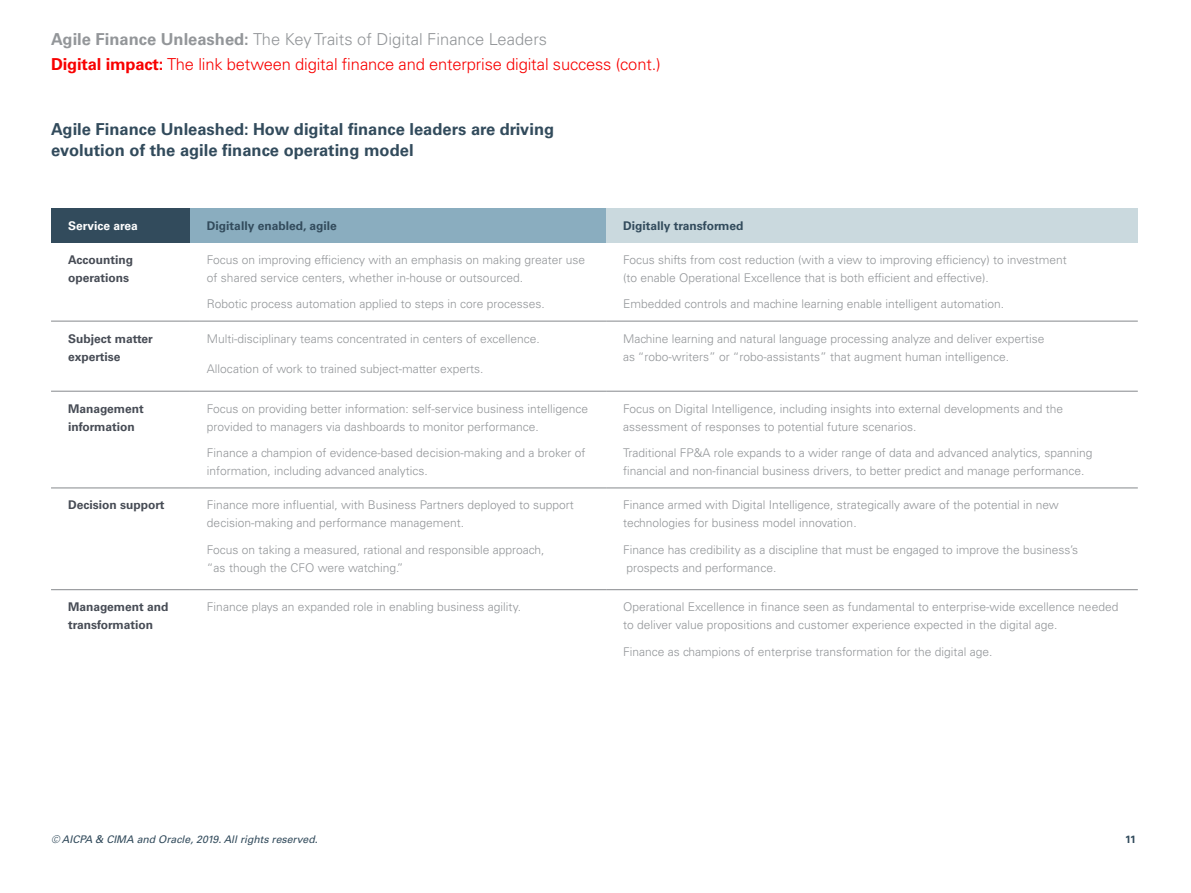
<style>
.page{position:relative;width:1191px;height:893px;background:#fff}
.page>*{position:absolute;margin:0;border:0;box-sizing:border-box;transform-origin:0 0}
.t1{font:300 16.5px/25.5px "Univers LT Std";letter-spacing:-.01em;color:#f80000}
.t2{font:700 16.5px/21px "Univers LT Std";color:#324b5c}
.Body_copy{font:300 12px/18px "Univers LT Std";color:#939699}
.Body_copy-2{font:700 12px/18px "Univers LT Std";color:#474c55}
.Body_copy-3{font:700 12px "Univers LT Std";color:#324b5c}
.Body_copy-4{font:700 12px "Univers LT Std";color:#fff}
.t3{font:italic 10.5px "Univers LT Std";color:#324b5c}
.t4{font:700 10.5px "Univers LT Std";color:#324b5c}
.s1{font-weight:700;color:#939699}
.s2{color:#939699}
.s3{font-weight:700}
</style>
<div class="page">
<div style="left:51px;top:208px;width:139px;height:34px;background:#324b5c"></div>
<div style="left:190px;top:208px;width:416px;height:34px;background:#8aadbf"></div>
<div style="left:606px;top:208px;width:531px;height:34px;background:#cad9de"></div>
<hr style="left:51px;top:321px;width:139px;height:1px;background:#939699">
<hr style="left:190px;top:321px;width:416px;height:1px;background:#939699">
<hr style="left:606px;top:321px;width:531px;height:1px;background:#939699">
<hr style="left:51px;top:391px;width:139px;height:1px;background:#939699">
<hr style="left:190px;top:391px;width:416px;height:1px;background:#939699">
<hr style="left:606px;top:391px;width:531px;height:1px;background:#939699">
<hr style="left:51px;top:487px;width:139px;height:1px;background:#939699">
<hr style="left:190px;top:487px;width:416px;height:1px;background:#939699">
<hr style="left:606px;top:487px;width:531px;height:1px;background:#939699">
<hr style="left:51px;top:589px;width:139px;height:1px;background:#939699">
<hr style="left:190px;top:589px;width:416px;height:1px;background:#939699">
<hr style="left:606px;top:589px;width:531px;height:1px;background:#939699">
<h1 class="t1" style="left:51px;top:26px;width:611px"><span class="s1">Agile Finance Unleashed:</span> <span class="s2">The Key Traits of Digital Finance Leaders<br></span><span class="s3">Digital impact:</span> The link between digital finance and enterprise digital success (cont.)</h1>
<h1 class="t2" style="left:51px;top:119px;width:505px">Agile Finance Unleashed: How digital finance leaders are driving evolution of the agile finance operating model</h1>
<p class="Body_copy-4" style="left:68px;top:218px;width:71px">Service area</p>
<p class="Body_copy-3" style="left:207px;top:218px;width:131px">Digitally enabled, agile</p>
<p class="Body_copy-3" style="left:623px;top:218px;width:122px">Digitally transformed</p>
<p class="Body_copy-2" style="left:68px;top:251px;width:67px">Accounting operations</p>
<p class="Body_copy" style="left:207px;top:251px;width:380px">Focus on improving efficiency with an emphasis on making greater use of shared service centers, whether in-house or outsourced.</p>
<p class="Body_copy" style="left:207px;top:295px;width:339px">Robotic process automation applied to steps in core processes.</p>
<p class="Body_copy" style="left:623px;top:251px;width:445px">Focus shifts from cost reduction (with a view to improving efficiency) to investment (to enable Operational Excellence that is both efficient and effective).</p>
<p class="Body_copy" style="left:623px;top:295px;width:382px">Embedded controls and machine learning enable intelligent automation.</p>
<p class="Body_copy-2" style="left:68px;top:329px;width:86px">Subject matter expertise</p>
<p class="Body_copy" style="left:207px;top:329px;width:334px">Multi-disciplinary teams concentrated in centers of excellence.</p>
<p class="Body_copy" style="left:207px;top:360px;width:278px">Allocation of work to trained subject-matter experts.</p>
<p class="Body_copy-2" style="left:68px;top:399px;width:77px">Management information</p>
<p class="Body_copy" style="left:207px;top:399px;width:383px">Focus on providing better information: self-service business intelligence provided to managers via dashboards to monitor performance.</p>
<p class="Body_copy" style="left:207px;top:444px;width:380px">Finance a champion of evidence-based decision-making and a broker of information, including advanced analytics.</p>
<p class="Body_copy-2" style="left:68px;top:496px;width:98px">Decision support</p>
<p class="Body_copy" style="left:207px;top:496px;width:368px">Finance more influential, with Business Partners deployed to support decision-making and performance management.</p>
<p class="Body_copy" style="left:207px;top:541px;width:339px">Focus on taking a measured, rational and responsible approach, “as though the CFO were watching.”</p>
<p class="Body_copy" style="left:623px;top:329px;width:423px">Machine learning and natural language processing analyze and deliver expertise as “robo-writers” or “robo-assistants” that augment human intelligence.</p>
<p class="Body_copy" style="left:623px;top:399px;width:441px">Focus on Digital Intelligence, including insights into external developments and the assessment of responses to potential future scenarios.</p>
<p class="Body_copy" style="left:623px;top:444px;width:471px">Traditional FP&amp;A role expands to a wider range of data and advanced analytics, spanning financial and non-financial business drivers, to better predict and manage performance.</p>
<p class="Body_copy" style="left:623px;top:496px;width:437px">Finance armed with Digital Intelligence, strategically aware of the potential in new technologies for business model innovation.</p>
<p class="Body_copy" style="left:623px;top:541px;width:456px">Finance has credibility as a discipline that must be engaged to improve the business’s prospects and performance.</p>
<p class="Body_copy-2" style="left:68px;top:598px;width:102px">Management and transformation</p>
<p class="Body_copy" style="left:207px;top:598px;width:316px">Finance plays an expanded role in enabling business agility.</p>
<p class="Body_copy" style="left:623px;top:598px;width:497px">Operational Excellence in finance seen as fundamental to enterprise-wide excellence needed to deliver value propositions and customer experience expected in the digital age.</p>
<p class="Body_copy" style="left:623px;top:642px;width:371px">Finance as champions of enterprise transformation for the digital age.</p>
<p class="t3" style="left:51px;top:833px;width:268px">© AICPA &amp; CIMA and Oracle, 2019. All rights reserved.</p>
<p class="t4" style="left:1125px;top:833px;width:12px">11</p>
</div>
